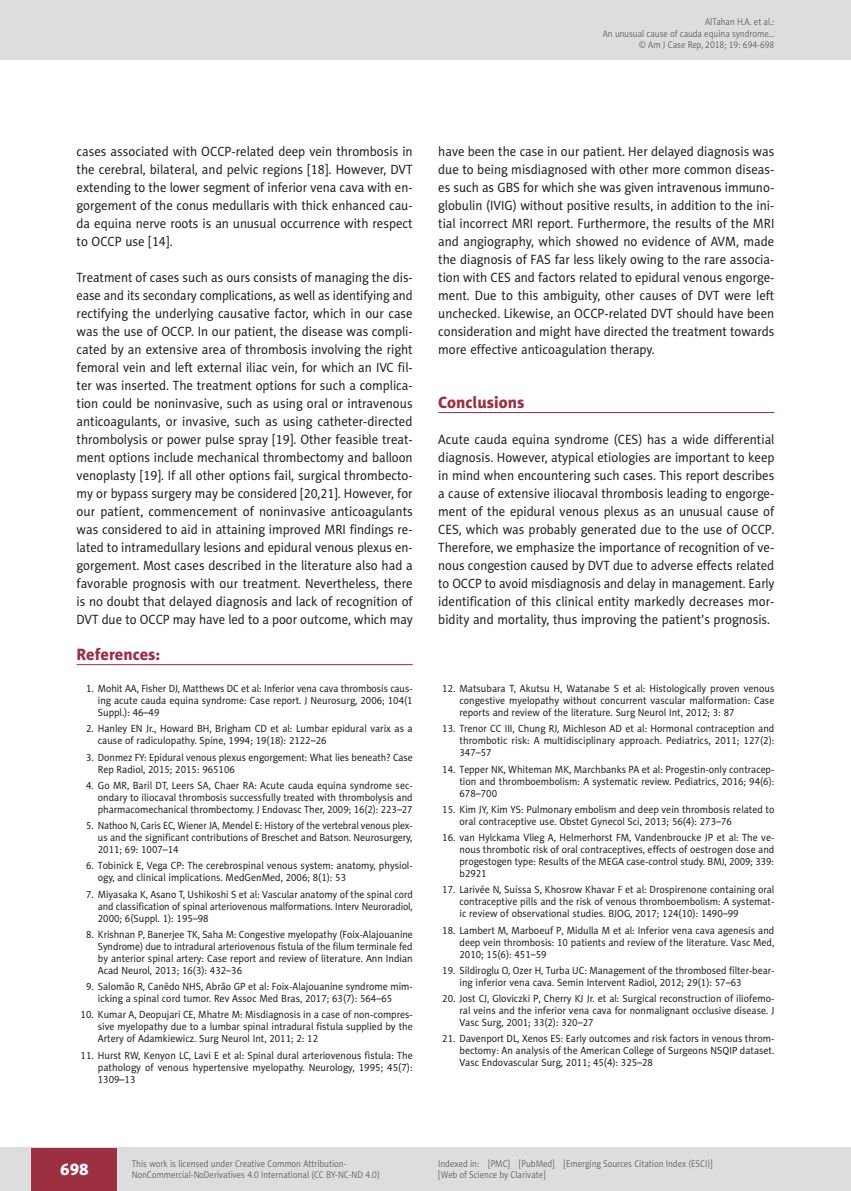
<style>
.page{position:relative;width:851px;height:1191px;background:#fff}
.page>*{position:absolute;margin:0;border:0;box-sizing:border-box;transform-origin:0 0}
.AJCR_Headline_1{font:16.5px "Naomi Sans EFN Heavy";color:#9d2f42}
.AJCR_Referencje_Tytu{font:16.5px "Naomi Sans EFN Heavy";color:#9d2f42}
.t1{font:16.5px "Naomi Sans EFN Heavy";color:#fff}
.AJCR_Body{font:13.5px/18px "Naomi Sans EFN";color:#231f20;text-align:justify;scale:.95 1}
.AJCR_Body-2{font:13.5px/18px "Naomi Sans EFN";color:#231f20;text-align:justify;scale:.94 1}
.AJCR_Referencje_punk{font:10.5px/12px "Naomi Sans EFN";color:#231f20;text-align:justify;scale:.95 1}
.AJCR_Referencje_punk-2{font:10.5px/12px "Naomi Sans EFN";color:#231f20;text-align:justify;scale:.94 1}
.AJCR_Referencje_punk-3{font:10.5px/12px "Naomi Sans EFN";color:#231f20;text-align:justify;scale:.93 1}
.t2{font:9.75px/11.2px "Naomi Sans EFN Light";color:#57585a;scale:.9 1}
</style>
<div class="page">
<hr style="left:438px;top:412px;width:336px;height:1px;background:#9d2f42">
<hr style="left:77px;top:664px;width:335px;height:1px;background:#9d2f42">
<div style="left:0;top:1148px;width:850px;height:43px;background:#dcdddf"></div>
<div style="left:32px;top:1147px;width:85px;height:43px;background:#9d2f42"></div>
<div style="left:0;top:0;width:850px;height:60px;background:#dcdddf"></div>
<p class="t2" style="left:602px;top:16px;width:192px;text-align:right">AlTahan H.A. et al.:<br>An unusual cause of cauda equina syndrome… © Am J Case Rep, 2018; 19: 694-698</p>
<p class="AJCR_Body" style="left:77px;top:142px;width:355px">cases associated with OCCP-related deep vein thrombosis in the cerebral, bilateral, and pelvic regions [18]. However, DVT extending to the lower segment of inferior vena cava with en&shy;gorgement of the conus medullaris with thick enhanced cau&shy;da equina nerve roots is an unusual occurrence with respect to OCCP use [14].</p>
<p class="AJCR_Body-2" style="left:77px;top:268px;width:359px">Treatment of cases such as ours consists of managing the dis&shy;ease and its secondary complications, as well as identifying and rectifying the underlying causative factor, which in our case was the use of OCCP. In our patient, the disease was compli&shy;cated by an extensive area of thrombosis involving the right femoral vein and left external iliac vein, for which an IVC fil&shy;ter was inserted. The treatment options for such a complica&shy;tion could be noninvasive, such as using oral or intravenous anticoagulants, or invasive, such as using catheter-directed thrombolysis or power pulse spray [19]. Other feasible treat&shy;ment options include mechanical thrombectomy and balloon venoplasty [19]. If all other options fail, surgical thrombecto&shy;my or bypass surgery may be considered [20,21]. However, for our patient, commencement of noninvasive anticoagulants was considered to aid in attaining improved MRI findings re&shy;lated to intramedullary lesions and epidural venous plexus en&shy;gorgement. Most cases described in the literature also had a favorable prognosis with our treatment. Nevertheless, there is no doubt that delayed diagnosis and lack of recognition of DVT due to OCCP may have led to a poor outcome, which may</p>
<p class="AJCR_Referencje_Tytu" style="left:77px;top:644px;width:85px">References:</p>
<p class="AJCR_Referencje_punk-2" style="left:98px;top:682px;width:336px;text-indent:-12px">1. Mohit AA, Fisher DJ, Matthews DC et al: Inferior vena cava thrombosis caus&shy;ing acute cauda equina syndrome: Case report. J Neurosurg, 2006; 104(1<br>Suppl.): 46–49</p>
<p class="AJCR_Referencje_punk" style="left:98px;top:723px;width:333px;text-indent:-12px">2. Hanley EN Jr., Howard BH, Brigham CD et al: Lumbar epidural varix as a cause of radiculopathy. Spine, 1994; 19(18): 2122–26</p>
<p class="AJCR_Referencje_punk-2" style="left:98px;top:751px;width:336px;text-indent:-12px">3. Donmez FY: Epidural venous plexus engorgement: What lies beneath? Case<br>Rep Radiol, 2015; 2015: 965106</p>
<p class="AJCR_Referencje_punk" style="left:98px;top:779px;width:333px;text-indent:-12px">4. Go MR, Baril DT, Leers SA, Chaer RA: Acute cauda equina syndrome sec&shy;ondary to iliocaval thrombosis successfully treated with thrombolysis and pharmacomechanical thrombectomy. J Endovasc Ther, 2009; 16(2): 223–27</p>
<p class="AJCR_Referencje_punk-3" style="left:98px;top:819px;width:340px;text-indent:-12px">5. Nathoo N, Caris EC, Wiener JA, Mendel E: History of the vertebral venous plex&shy;us and the significant contributions of Breschet and Batson. Neurosurgery, 2011; 69: 1007–14</p>
<p class="AJCR_Referencje_punk" style="left:98px;top:860px;width:333px;text-indent:-12px">6. Tobinick E, Vega CP: The cerebrospinal venous system: anatomy, physiol&shy;ogy, and clinical implications. MedGenMed, 2006; 8(1): 53</p>
<p class="AJCR_Referencje_punk-2" style="left:98px;top:888px;width:336px;text-indent:-12px">7. Miyasaka K, Asano T, Ushikoshi S et al: Vascular anatomy of the spinal cord and classification of spinal arteriovenous malformations. Interv Neuroradiol, 2000; 6(Suppl. 1): 195–98</p>
<p class="AJCR_Referencje_punk-2" style="left:98px;top:928px;width:336px;text-indent:-12px">8. Krishnan P, Banerjee TK, Saha M: Congestive myelopathy (Foix-Alajouanine Syndrome) due to intradural arteriovenous fistula of the filum terminale fed by anterior spinal artery: Case report and review of literature. Ann Indian Acad Neurol, 2013; 16(3): 432–36</p>
<p class="AJCR_Referencje_punk" style="left:98px;top:980px;width:333px;text-indent:-12px">9. Salomão R, Canêdo NHS, Abrão GP et al: Foix-Alajouanine syndrome mim&shy;icking a spinal cord tumor. Rev Assoc Med Bras, 2017; 63(7): 564–65</p>
<p class="AJCR_Referencje_punk" style="left:98px;top:1009px;width:333px;text-indent:-17px">10. Kumar A, Deopujari CE, Mhatre M: Misdiagnosis in a case of non-compres&shy;sive myelopathy due to a lumbar spinal intradural fistula supplied by the Artery of Adamkiewicz. Surg Neurol Int, 2011; 2: 12</p>
<p class="AJCR_Referencje_punk" style="left:98px;top:1049px;width:333px;text-indent:-17px">11. Hurst RW, Kenyon LC, Lavi E et al: Spinal dural arteriovenous fistula: The pathology of venous hypertensive myelopathy. Neurology, 1995; 45(7):<br>1309–13</p>
<p class="AJCR_Body" style="left:438px;top:142px;width:355px">have been the case in our patient. Her delayed diagnosis was due to being misdiagnosed with other more common diseas&shy;es such as GBS for which she was given intravenous immuno&shy;globulin (IVIG) without positive results, in addition to the ini&shy;tial incorrect MRI report. Furthermore, the results of the MRI and angiography, which showed no evidence of AVM, made the diagnosis of FAS far less likely owing to the rare associa&shy;tion with CES and factors related to epidural venous engorge&shy;ment. Due to this ambiguity, other causes of DVT were left unchecked. Likewise, an OCCP-related DVT should have been consideration and might have directed the treatment towards more effective anticoagulation therapy.</p>
<p class="AJCR_Headline_1" style="left:438px;top:392px;width:88px">Conclusions</p>
<p class="AJCR_Body" style="left:438px;top:430px;width:355px">Acute cauda equina syndrome (CES) has a wide differential diagnosis. However, atypical etiologies are important to keep in mind when encountering such cases. This report describes a cause of extensive iliocaval thrombosis leading to engorge&shy;ment of the epidural venous plexus as an unusual cause of CES, which was probably generated due to the use of OCCP.<br>Therefore, we emphasize the importance of recognition of ve&shy;nous congestion caused by DVT due to adverse effects related to OCCP to avoid misdiagnosis and delay in management. Early identification of this clinical entity markedly decreases mor&shy;bidity and mortality, thus improving the patient’s prognosis.</p>
<p class="AJCR_Referencje_punk" style="left:459px;top:682px;width:333px;text-indent:-17px">12. Matsubara T, Akutsu H, Watanabe S et al: Histologically proven venous congestive myelopathy without concurrent vascular malformation: Case reports and review of the literature. Surg Neurol Int, 2012; 3: 87</p>
<p class="AJCR_Referencje_punk" style="left:459px;top:723px;width:333px;text-indent:-17px">13. Trenor CC III, Chung RJ, Michleson AD et al: Hormonal contraception and thrombotic risk: A multidisciplinary approach. Pediatrics, 2011; 127(2):<br>347–57</p>
<p class="AJCR_Referencje_punk" style="left:459px;top:763px;width:333px;text-indent:-17px">14. Tepper NK, Whiteman MK, Marchbanks PA et al: Progestin-only contracep&shy;tion and thromboembolism: A systematic review. Pediatrics, 2016; 94(6):<br>678–700</p>
<p class="AJCR_Referencje_punk" style="left:459px;top:803px;width:333px;text-indent:-17px">15. Kim JY, Kim YS: Pulmonary embolism and deep vein thrombosis related to oral contraceptive use. Obstet Gynecol Sci, 2013; 56(4): 273–76</p>
<p class="AJCR_Referencje_punk" style="left:459px;top:831px;width:333px;text-indent:-17px">16. van Hylckama Vlieg A, Helmerhorst FM, Vandenbroucke JP et al: The ve&shy;nous thrombotic risk of oral contraceptives, effects of oestrogen dose and progestogen type: Results of the MEGA case-control study. BMJ, 2009; 339: b2921</p>
<p class="AJCR_Referencje_punk" style="left:459px;top:884px;width:333px;text-indent:-17px">17. Larivée N, Suissa S, Khosrow‐Khavar F et al: Drospirenone‐containing oral contraceptive pills and the risk of venous thromboembolism: A systemat&shy;ic review of observational studies. BJOG, 2017; 124(10): 1490–99</p>
<p class="AJCR_Referencje_punk" style="left:459px;top:924px;width:333px;text-indent:-17px">18. Lambert M, Marboeuf P, Midulla M et al: Inferior vena cava agenesis and deep vein thrombosis: 10 patients and review of the literature. Vasc Med, 2010; 15(6): 451–59</p>
<p class="AJCR_Referencje_punk-2" style="left:459px;top:964px;width:336px;text-indent:-17px">19. Sildiroglu O, Ozer H, Turba UC: Management of the thrombosed filter-bear&shy;ing inferior vena cava. Semin Intervent Radiol, 2012; 29(1): 57–63</p>
<p class="AJCR_Referencje_punk" style="left:459px;top:992px;width:333px;text-indent:-17px">20. Jost CJ, Gloviczki P, Cherry KJ Jr. et al: Surgical reconstruction of iliofemo&shy;ral veins and the inferior vena cava for nonmalignant occlusive disease. J Vasc Surg, 2001; 33(2): 320–27</p>
<p class="AJCR_Referencje_punk" style="left:459px;top:1033px;width:333px;text-indent:-17px">21. Davenport DL, Xenos ES: Early outcomes and risk factors in venous throm&shy;bectomy: An analysis of the American College of Surgeons NSQIP dataset.<br>Vasc Endovascular Surg, 2011; 45(4): 325–28</p>
<h1 class="t1" style="left:60px;top:1159px;width:30px">698</h1>
<p class="t2" style="left:132px;top:1158px;width:277px">This work is licensed under Creative Common Attribution-<br>NonCommercial-NoDerivatives 4.0 International (CC BY-NC-ND 4.0)</p>
<p class="t2" style="left:438px;top:1158px;width:306px">Indexed in: [PMC] [PubMed] [Emerging Sources Citation Index (ESCI)] [Web of Science by Clarivate]</p>
</div>
